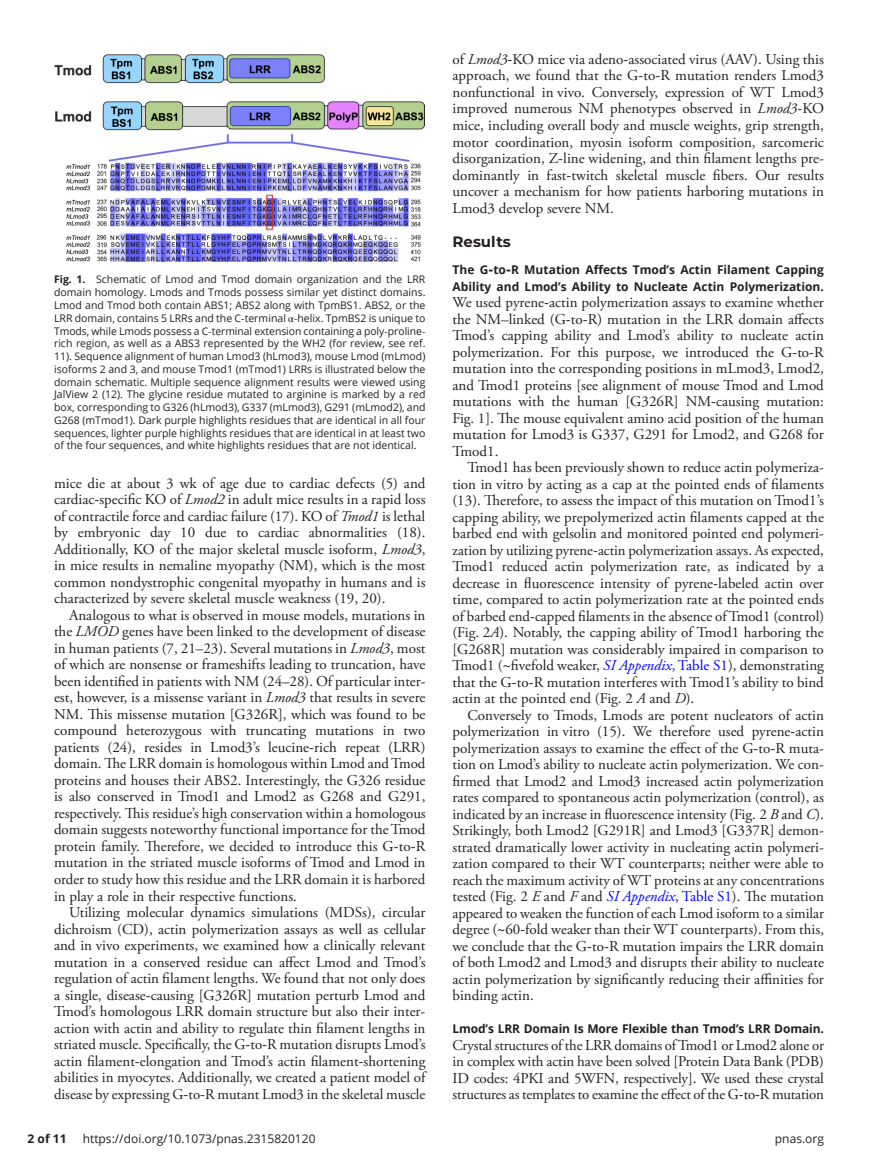
<style>
.page{position:relative;width:878px;height:1175px;background:#fff}
.page>*{position:absolute;margin:0;border:0;box-sizing:border-box;transform-origin:0 0}
.t1{font:15px/16.5px "Adobe Garamond Pro";color:#231f20;text-align:justify}
.t2{font:700 15px "Montserrat";color:#231f20}
.t3{font:700 12px/16.5px "Open Sans";color:#231f20}
.t4{font:12px "Open Sans";color:#231f20}
.t5{font:10.5px/12.8px "Open Sans";color:#231f20;text-align:justify}
.s1{font-weight:700}
.s2{font-family:"STIX"}
.s3{font-style:italic}
.s4{font-family:"STIX";font-style:italic}
.s5{font-family:"STIX";font-size:15px}
.s6{font-style:italic;color:#00f}
.s7{color:#00f}
</style>
<div class="page">
<img style="left:55px;top:54px;width:370px;height:207px">
<p class="t5" style="left:54px;top:273px;width:373px"><span class="s1">Fig. 1.</span> Schematic of Lmod and Tmod domain organization and the LRR domain homology. Lmods and Tmods possess similar yet distinct domains.<br>Lmod and Tmod both contain ABS1; ABS2 along with TpmBS1. ABS2, or the LRR domain, contains 5 LRRs and the C<span class="s2">-</span>terminal <span class="s2">α-</span>helix. TpmBS2 is unique to Tmods, while Lmods possess a C<span class="s2">-</span>terminal extension containing a poly<span class="s2">-</span>proline&shy;rich region, as well as a ABS3 represented by the WH2 (for review, see ref.<br>11). Sequence alignment of human Lmod3 (hLmod3), mouse Lmod (mLmod) isoforms 2 and 3, and mouse Tmod1 (mTmod1) LRRs is illustrated below the domain schematic. Multiple sequence alignment results were viewed using JalView 2 (12). The glycine residue mutated to arginine is marked by a red box, corresponding to G326 (hLmod3), G337 (mLmod3), G291 (mLmod2), and G268 (mTmod1). Dark purple highlights residues that are identical in all four sequences, lighter purple highlights residues that are identical in at least two of the four sequences, and white highlights residues that are not identical.</p>
<p class="t1" style="left:54px;top:475px;width:373px">mice die at about 3 wk of age due to cardiac defects (5) and cardiac<span class="s2">-</span>specific KO of <span class="s3">Lmod2</span> in adult mice results in a rapid loss of contractile force and cardiac failure (17). KO of <span class="s3">Tmod1</span> is lethal by embryonic day 10 due to cardiac abnormalities (18).<br>Additionally, KO of the major skeletal muscle isoform, <span class="s3">Lmod3</span>, in mice results in nemaline myopathy (NM), which is the most common nondystrophic congenital myopathy in humans and is characterized by severe skeletal muscle weakness (19, 20).</p>
<p class="t1" style="left:54px;top:607px;width:373px;text-indent:15px">Analogous to what is observed in mouse models, mutations in the <span class="s3">LMOD</span> genes have been linked to the development of disease in human patients (7, 21–23). Several mutations in <span class="s3">Lmod3</span>, most of which are nonsense or frameshifts leading to truncation, have been identified in patients with NM (24–28). Of particular inter&shy;est, however, is a missense variant in <span class="s3">Lmod3</span> that results in severe NM. This missense mutation [G326R], which was found to be compound heterozygous with truncating mutations in two patients (24), resides in Lmod3’s leucine<span class="s2">-</span>rich repeat (LRR) domain. The LRR domain is homologous within Lmod and Tmod proteins and houses their ABS2. Interestingly, the G326 residue is also conserved in Tmod1 and Lmod2 as G268 and G291, respectively. This residue’s high conservation within a homologous domain suggests noteworthy functional importance for the Tmod protein family. Therefore, we decided to introduce this G<span class="s2">-</span>to<span class="s2">-</span>R mutation in the striated muscle isoforms of Tmod and Lmod in order to study how this residue and the LRR domain it is harbored in play a role in their respective functions.</p>
<p class="t1" style="left:54px;top:904px;width:373px;text-indent:15px">Utilizing molecular dynamics simulations (MDSs), circular dichroism (CD), actin polymerization assays as well as cellular and in vivo experiments, we examined how a clinically relevant mutation in a conserved residue can affect Lmod and Tmod’s regulation of actin filament lengths. We found that not only does a single, disease<span class="s2">-</span>causing [G326R] mutation perturb Lmod and Tmod’s homologous LRR domain structure but also their inter&shy;action with actin and ability to regulate thin filament lengths in striated muscle. Specifically, the G<span class="s2">-</span>to<span class="s2">-</span>R mutation disrupts Lmod’s actin filament<span class="s2">-</span>elongation and Tmod’s actin filament<span class="s2">-</span>shortening abilities in myocytes. Additionally, we created a patient model of disease by expressing G<span class="s2">-</span>to<span class="s2">-</span>R mutant Lmod3 in the skeletal muscle</p>
<p class="t1" style="left:452px;top:51px;width:373px">of <span class="s3">Lmod3</span><span class="s2">-</span>KO mice via adeno<span class="s2">-</span>associated virus (AAV). Using this approach, we found that the G<span class="s2">-</span>to<span class="s2">-</span>R mutation renders Lmod3 nonfunctional in vivo. Conversely, expression of WT Lmod3 improved numerous NM phenotypes observed in <span class="s3">Lmod3</span><span class="s4">-</span>KO mice, including overall body and muscle weights, grip strength, motor coordination, myosin isoform composition, sarcomeric disorganization, Z<span class="s2">-</span>line widening, and thin filament lengths pre&shy;dominantly in fast<span class="s2">-</span>twitch skeletal muscle fibers. Our results uncover a mechanism for how patients harboring mutations in Lmod3 develop severe NM.</p>
<p class="t2" style="left:452px;top:231px;width:60px">Results</p>
<p class="t3" style="left:452px;top:261px;width:373px">The G<span class="s5">-</span>to<span class="s5">-</span>R Mutation Affects Tmod’s Actin Filament Capping<br>Ability and Lmod’s Ability to Nucleate Actin Polymerization.</p>
<p class="t1" style="left:452px;top:294px;width:373px">We used pyrene<span class="s2">-</span>actin polymerization assays to examine whether the NM–linked (G<span class="s2">-</span>to<span class="s2">-</span>R) mutation in the LRR domain affects Tmod’s capping ability and Lmod’s ability to nucleate actin polymerization. For this purpose, we introduced the G<span class="s2">-</span>to<span class="s2">-</span>R mutation into the corresponding positions in mLmod3, Lmod2, and Tmod1 proteins [see alignment of mouse Tmod and Lmod mutations with the human [G326R] NM<span class="s2">-</span>causing mutation:<br>Fig. 1]. The mouse equivalent amino acid position of the human mutation for Lmod3 is G337, G291 for Lmod2, and G268 for Tmod1.</p>
<p class="t1" style="left:452px;top:459px;width:373px;text-indent:15px">Tmod1 has been previously shown to reduce actin polymeriza&shy;tion in vitro by acting as a cap at the pointed ends of filaments (13). Therefore, to assess the impact of this mutation on Tmod1’s capping ability, we prepolymerized actin filaments capped at the barbed end with gelsolin and monitored pointed end polymeri&shy;zation by utilizing pyrene<span class="s2">-</span>actin polymerization assays. As expected, Tmod1 reduced actin polymerization rate, as indicated by a decrease in fluorescence intensity of pyrene<span class="s2">-</span>labeled actin over time, compared to actin polymerization rate at the pointed ends of barbed end<span class="s2">-</span>capped filaments in the absence of Tmod1 (control) (Fig. 2<span class="s3">A</span>). Notably, the capping ability of Tmod1 harboring the [G268R] mutation was considerably impaired in comparison to Tmod1 (<span class="s2">~</span>fivefold weaker, <span class="s6">SI Appendix</span><span class="s7">, Table S1</span>), demonstrating that the G<span class="s2">-</span>to<span class="s2">-</span>R mutation interferes with Tmod1’s ability to bind actin at the pointed end (Fig. 2 <span class="s3">A</span> and <span class="s3">D</span>).</p>
<p class="t1" style="left:452px;top:707px;width:373px;text-indent:15px">Conversely to Tmods, Lmods are potent nucleators of actin polymerization in vitro (15). We therefore used pyrene<span class="s2">-</span>actin polymerization assays to examine the effect of the G<span class="s2">-</span>to<span class="s2">-</span>R muta&shy;tion on Lmod’s ability to nucleate actin polymerization. We con&shy;firmed that Lmod2 and Lmod3 increased actin polymerization rates compared to spontaneous actin polymerization (control), as indicated by an increase in fluorescence intensity (Fig. 2 <span class="s3">B</span> and <span class="s3">C</span>).<br>Strikingly, both Lmod2 [G291R] and Lmod3 [G337R] demon&shy;strated dramatically lower activity in nucleating actin polymeri&shy;zation compared to their WT counterparts; neither were able to reach the maximum activity of WT proteins at any concentrations tested (Fig. 2 <span class="s3">E</span> and <span class="s3">F</span> and <span class="s6">SI Appendix</span><span class="s7">, Table S1</span>). The mutation appeared to weaken the function of each Lmod isoform to a similar degree (<span class="s2">~</span>60<span class="s2">-</span>fold weaker than their WT counterparts). From this, we conclude that the G<span class="s2">-</span>to<span class="s2">-</span>R mutation impairs the LRR domain of both Lmod2 and Lmod3 and disrupts their ability to nucleate actin polymerization by significantly reducing their affinities for binding actin.</p>
<p class="t3" style="left:452px;top:1020px;width:373px">Lmod’s LRR Domain Is More Flexible than Tmod’s LRR Domain.</p>
<p class="t1" style="left:452px;top:1037px;width:373px">Crystal structures of the LRR domains of Tmod1 or Lmod2 alone or in complex with actin have been solved [Protein Data Bank (PDB)<br>ID codes: 4PKI and 5WFN, respectively]. We used these crystal structures as templates to examine the effect of the G<span class="s2">-</span>to<span class="s2">-</span>R mutation</p>
<p class="t3" style="left:28px;top:1130px;width:40px">2 of 11</p>
<p class="t4" style="left:83px;top:1130px;width:234px">https://doi.org/10.1073/pnas.2315820120</p>
<p class="t4" style="left:774px;top:1130px;width:51px">pnas.org</p>
</div>
